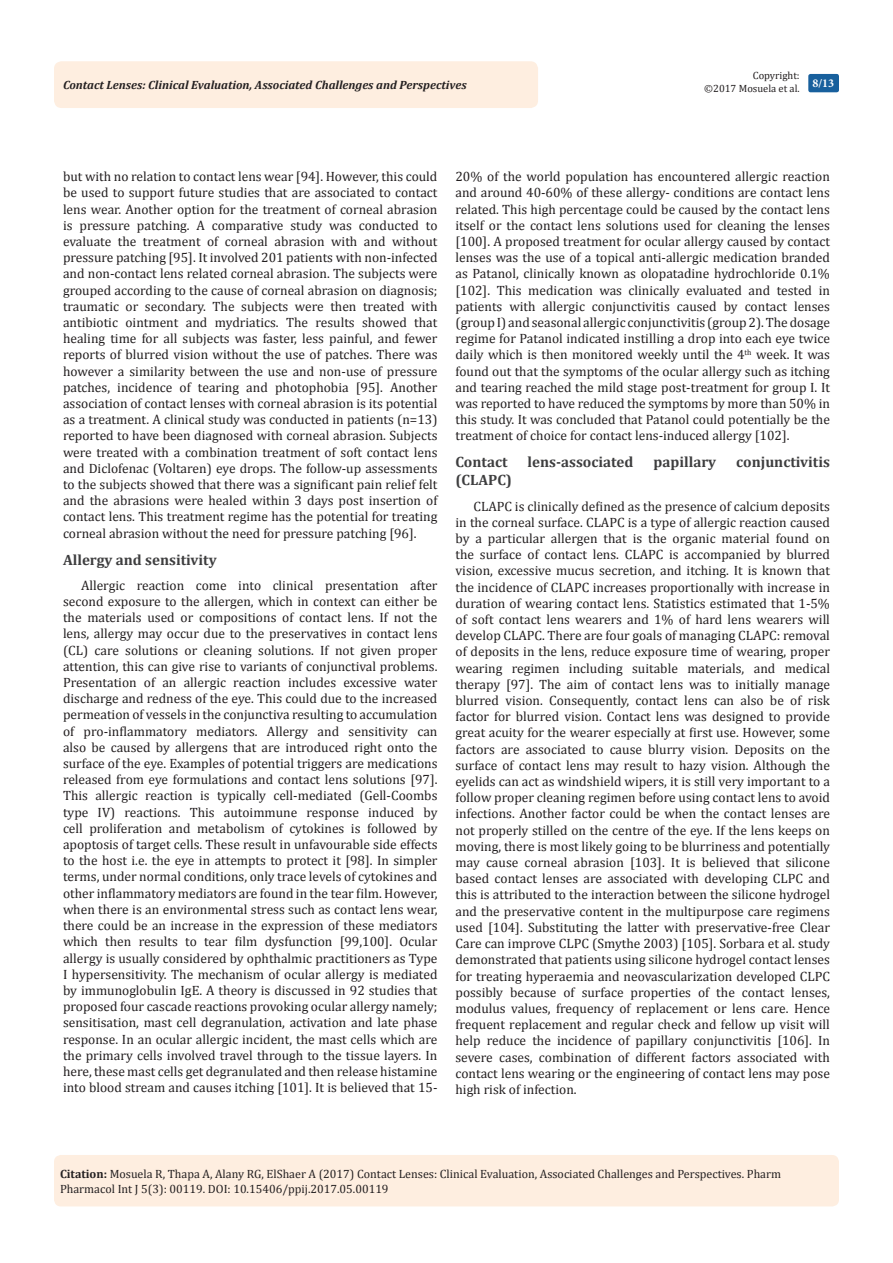
<style>
.page{position:relative;width:893px;height:1263px;background:#fff}
.page>*{position:absolute;margin:0;border:0;box-sizing:border-box;transform-origin:0 0}
.t1{font:700 15px "Cambria";color:#3e3e3f}
.t2{font:13.5px/16.2px "Cambria";color:#231f20;text-align:justify}
.t3{font:12px/14.4px "Cambria";color:#231f20}
.t4{font:italic 700 12px "Cambria";color:#231f20}
.t5{font:700 12px "Minion Pro";color:#fff}
.t6{font:10.5px/12.6px "Cambria";color:#231f20;text-align:right}
.s1{font-weight:700}
</style>
<div class="page">
<div style="left:54px;top:1155px;width:785px;height:51px;background:#feeee0;border-radius:7px"></div>
<div style="left:54px;top:61px;width:484px;height:47px;background:#feeee0;border-radius:8px"></div>
<div style="left:808px;top:74px;width:31px;height:18px;background:#18609d;border-radius:2px"></div>
<p class="t6" style="left:704px;top:69px;width:97px">Copyright:<br>©2017 Mosuela et al.</p>
<p class="t4" style="left:63px;top:77px;width:405px">Contact Lenses: Clinical Evaluation, Associated Challenges and Perspectives</p>
<p class="t5" style="left:812px;top:75px;width:23px">8/13</p>
<p class="t2" style="left:63px;top:168px;width:376px">but with no relation to contact lens wear [94]. However, this could be used to support future studies that are associated to contact lens wear. Another option for the treatment of corneal abrasion is pressure patching. A comparative study was conducted to evaluate the treatment of corneal abrasion with and without pressure patching [95]. It involved 201 patients with non-infected and non-contact lens related corneal abrasion. The subjects were grouped according to the cause of corneal abrasion on diagnosis; traumatic or secondary. The subjects were then treated with antibiotic ointment and mydriatics. The results showed that healing time for all subjects was faster, less painful, and fewer reports of blurred vision without the use of patches. There was however a similarity between the use and non-use of pressure patches, incidence of tearing and photophobia [95]. Another association of contact lenses with corneal abrasion is its potential as a treatment. A clinical study was conducted in patients (n=13) reported to have been diagnosed with corneal abrasion. Subjects were treated with a combination treatment of soft contact lens and Diclofenac (Voltaren) eye drops. The follow-up assessments to the subjects showed that there was a significant pain relief felt and the abrasions were healed within 3 days post insertion of contact lens. This treatment regime has the potential for treating corneal abrasion without the need for pressure patching [96].</p>
<p class="t1" style="left:63px;top:549px;width:155px">Allergy and sensitivity</p>
<p class="t2" style="left:63px;top:577px;width:376px;text-indent:18px">Allergic reaction come into clinical presentation after second exposure to the allergen, which in context can either be the materials used or compositions of contact lens. If not the lens, allergy may occur due to the preservatives in contact lens (CL) care solutions or cleaning solutions. If not given proper attention, this can give rise to variants of conjunctival problems.<br>Presentation of an allergic reaction includes excessive water discharge and redness of the eye. This could due to the increased permeation of vessels in the conjunctiva resulting to accumulation of pro-inflammatory mediators. Allergy and sensitivity can also be caused by allergens that are introduced right onto the surface of the eye. Examples of potential triggers are medications released from eye formulations and contact lens solutions [97].<br>This allergic reaction is typically cell-mediated (Gell-Coombs type IV) reactions. This autoimmune response induced by cell proliferation and metabolism of cytokines is followed by apoptosis of target cells. These result in unfavourable side effects to the host i.e. the eye in attempts to protect it [98]. In simpler terms, under normal conditions, only trace levels of cytokines and other inflammatory mediators are found in the tear film. However, when there is an environmental stress such as contact lens wear, there could be an increase in the expression of these mediators which then results to tear film dysfunction [99,100]. Ocular allergy is usually considered by ophthalmic practitioners as Type I hypersensitivity. The mechanism of ocular allergy is mediated by immunoglobulin IgE. A theory is discussed in 92 studies that proposed four cascade reactions provoking ocular allergy namely; sensitisation, mast cell degranulation, activation and late phase response. In an ocular allergic incident, the mast cells which are the primary cells involved travel through to the tissue layers. In here, these mast cells get degranulated and then release histamine into blood stream and causes itching [101]. It is believed that 15-</p>
<p class="t2" style="left:455px;top:168px;width:376px">20% of the world population has encountered allergic reaction and around 40-60% of these allergy- conditions are contact lens related. This high percentage could be caused by the contact lens itself or the contact lens solutions used for cleaning the lenses [100]. A proposed treatment for ocular allergy caused by contact lenses was the use of a topical anti-allergic medication branded as Patanol, clinically known as olopatadine hydrochloride 0.1% [102]. This medication was clinically evaluated and tested in patients with allergic conjunctivitis caused by contact lenses (group I) and seasonal allergic conjunctivitis (group 2). The dosage regime for Patanol indicated instilling a drop into each eye twice daily which is then monitored weekly until the 4<sup>th</sup> week. It was found out that the symptoms of the ocular allergy such as itching and tearing reached the mild stage post-treatment for group I. It was reported to have reduced the symptoms by more than 50% in this study. It was concluded that Patanol could potentially be the treatment of choice for contact lens-induced allergy [102].</p>
<p class="t1" style="left:455px;top:452px;width:54px">Contact</p>
<p class="t1" style="left:528px;top:452px;width:107px">lens-associated</p>
<p class="t1" style="left:653px;top:452px;width:64px">papillary</p>
<p class="t1" style="left:736px;top:452px;width:95px">conjunctivitis</p>
<p class="t1" style="left:455px;top:470px;width:58px">(CLAPC)</p>
<p class="t2" style="left:455px;top:498px;width:376px;text-indent:18px">CLAPC is clinically defined as the presence of calcium deposits in the corneal surface. CLAPC is a type of allergic reaction caused by a particular allergen that is the organic material found on the surface of contact lens. CLAPC is accompanied by blurred vision, excessive mucus secretion, and itching. It is known that the incidence of CLAPC increases proportionally with increase in duration of wearing contact lens. Statistics estimated that 1-5% of soft contact lens wearers and 1% of hard lens wearers will develop CLAPC. There are four goals of managing CLAPC: removal of deposits in the lens, reduce exposure time of wearing, proper wearing regimen including suitable materials, and medical therapy [97]. The aim of contact lens was to initially manage blurred vision. Consequently, contact lens can also be of risk factor for blurred vision. Contact lens was designed to provide great acuity for the wearer especially at first use. However, some factors are associated to cause blurry vision. Deposits on the surface of contact lens may result to hazy vision. Although the eyelids can act as windshield wipers, it is still very important to a follow proper cleaning regimen before using contact lens to avoid infections. Another factor could be when the contact lenses are not properly stilled on the centre of the eye. If the lens keeps on moving, there is most likely going to be blurriness and potentially may cause corneal abrasion [103]. It is believed that silicone based contact lenses are associated with developing CLPC and this is attributed to the interaction between the silicone hydrogel and the preservative content in the multipurpose care regimens used [104]. Substituting the latter with preservative-free Clear Care can improve CLPC (Smythe 2003) [105]. Sorbara et al. study demonstrated that patients using silicone hydrogel contact lenses for treating hyperaemia and neovascularization developed CLPC possibly because of surface properties of the contact lenses, modulus values, frequency of replacement or lens care. Hence frequent replacement and regular check and fellow up visit will help reduce the incidence of papillary conjunctivitis [106]. In severe cases, combination of different factors associated with contact lens wearing or the engineering of contact lens may pose high risk of infection.</p>
<p class="t3" style="left:60px;top:1167px;width:723px"><span class="s1">Citation:</span> Mosuela R, Thapa A, Alany RG, ElShaer A (2017) Contact Lenses: Clinical Evaluation, Associated Challenges and Perspectives. Pharm<br>Pharmacol Int J 5(3): 00119. DOI: 10.15406/ppij.2017.05.00119</p>
</div>
